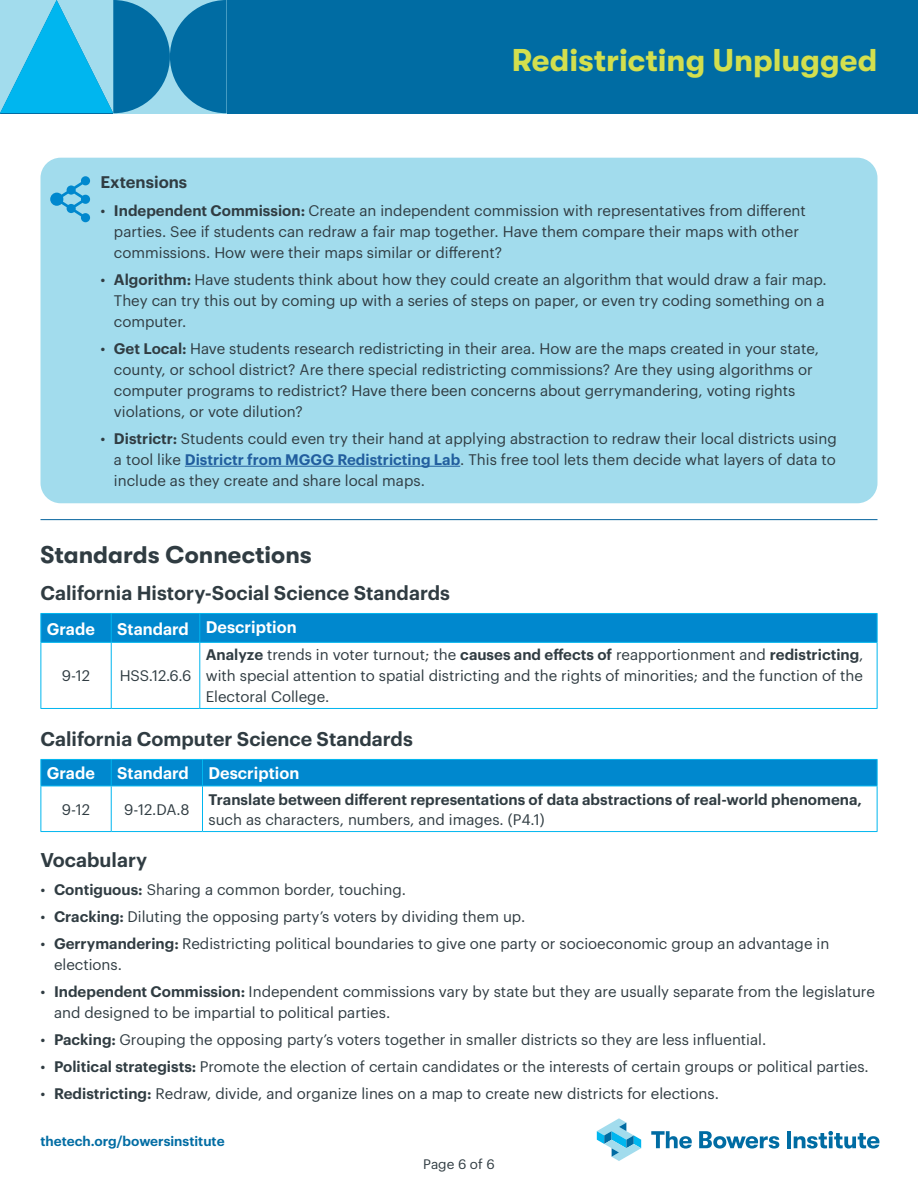
<style>
.page{position:relative;width:918px;height:1188px;background:#fff}
.page>*{position:absolute;margin:0;border:0;box-sizing:border-box;transform-origin:0 0}
.t1{font:700 31.5px "GT Walsheim";color:#d3df4e}
.t2{font:700 24px "GT Walsheim";color:#303c42}
.t3{font:600 19.5px "Graphik";color:#303c42}
.t4{font:600 16.5px "Graphik";color:#fff}
.t5{font:600 16.5px "Graphik";color:#303c42}
.t6{font:15px/21px "Graphik";color:#303c42}
.t7{font:600 15px "Graphik";color:#303c42}
.t8{font:600 13.5px "Graphik";color:#006ca3}
.t9{font:13.5px "Graphik";color:#303c42}
.s1{font-weight:600}
.s2{font-weight:600;color:#215e9e}
</style>
<div class="page">
<div style="left:0;top:0;width:918px;height:113px;background:#006ca3"></div>
<svg style="left:0;top:0;width:227px;height:113px"></svg>
<div style="left:40px;top:158px;width:838px;height:345px;background:#a2dced;border-radius:20px"></div>
<hr style="left:185px;top:466px;width:275px;height:1px;background:#215e9e">
<svg style="left:50px;top:176px;width:40px;height:46px"></svg>
<hr style="left:40px;top:519px;width:838px;height:1px;background:#03629d">
<hr style="left:40px;top:642px;width:71px;height:1px;background:#00b6ef">
<hr style="left:40px;top:643px;width:1px;height:65px;background:#00b6ef">
<hr style="left:40px;top:708px;width:71px;height:1px;background:#00b6ef">
<hr style="left:111px;top:642px;width:89px;height:1px;background:#00b6ef">
<hr style="left:111px;top:643px;width:1px;height:65px;background:#00b6ef">
<hr style="left:111px;top:708px;width:89px;height:1px;background:#00b6ef">
<hr style="left:200px;top:642px;width:677px;height:1px;background:#00b6ef">
<hr style="left:199px;top:643px;width:1px;height:65px;background:#00b6ef">
<hr style="left:877px;top:643px;width:1px;height:65px;background:#00b6ef">
<hr style="left:200px;top:708px;width:677px;height:1px;background:#00b6ef">
<div style="left:40px;top:613px;width:838px;height:29px;background:#0088ce"></div>
<hr style="left:40px;top:786px;width:71px;height:1px;background:#00b6ef">
<hr style="left:40px;top:786px;width:1px;height:45px;background:#00b6ef">
<hr style="left:40px;top:831px;width:71px;height:1px;background:#00b6ef">
<hr style="left:111px;top:786px;width:92px;height:1px;background:#00b6ef">
<hr style="left:111px;top:786px;width:1px;height:45px;background:#00b6ef">
<hr style="left:111px;top:831px;width:92px;height:1px;background:#00b6ef">
<hr style="left:202px;top:786px;width:676px;height:1px;background:#00b6ef">
<hr style="left:202px;top:786px;width:1px;height:45px;background:#00b6ef">
<hr style="left:877px;top:786px;width:1px;height:45px;background:#00b6ef">
<hr style="left:202px;top:831px;width:676px;height:1px;background:#00b6ef">
<svg style="left:40px;top:759px;width:838px;height:27px;background:#008bd0"></svg>
<svg style="left:597px;top:1118px;width:44px;height:43px"></svg>
<svg style="left:651px;top:1131px;width:41px;height:18px"></svg>
<svg style="left:699px;top:1131px;width:80px;height:18px"></svg>
<hr style="left:787px;top:1131px;width:4px;height:17px;background:#006ca3">
<svg style="left:794px;top:1131px;width:85px;height:18px"></svg>
<h1 class="t1" style="left:512px;top:43px;width:367px">Redistricting Unplugged</h1>
<p class="t5" style="left:100px;top:169px;width:88px">Extensions</p>
<p class="t6" style="left:114px;top:199px;width:693px;text-indent:-14px">• <span class="s1">Independent Commission:</span> Create an independent commission with representatives from different parties. See if students can redraw a fair map together. Have them compare their maps with other commissions. How were their maps similar or different?</p>
<p class="t6" style="left:114px;top:268px;width:714px;text-indent:-14px">• <span class="s1">Algorithm:</span> Have students think about how they could create an algorithm that would draw a fair map.<br>They can try this out by coming up with a series of steps on paper, or even try coding something on a computer.</p>
<p class="t6" style="left:114px;top:337px;width:707px;text-indent:-14px">• <span class="s1">Get Local:</span> Have students research redistricting in their area. How are the maps created in your state, county, or school district? Are there special redistricting commissions? Are they using algorithms or computer programs to redistrict? Have there been concerns about gerrymandering, voting rights violations, or vote dilution?</p>
<p class="t6" style="left:114px;top:427px;width:724px;text-align:justify;text-indent:-14px">• <span class="s1">Districtr:</span> Students could even try their hand at applying abstraction to redraw their local districts using a tool like <span class="s2">Districtr from MGGG Redistricting Lab</span>. This free tool lets them decide what layers of data to include as they create and share local maps.</p>
<h2 class="t2" style="left:40px;top:541px;width:273px">Standards Connections</h2>
<h3 class="t3" style="left:40px;top:578px;width:411px">California History-Social Science Standards</h3>
<p class="t4" style="left:47px;top:616px;width:49px">Grade</p>
<p class="t4" style="left:117px;top:614px;width:181px">Standard Description</p>
<p class="t6" style="left:62px;top:664px;width:30px">9-12</p>
<p class="t6" style="left:120px;top:664px;width:73px">HSS.12.6.6</p>
<p class="t6" style="left:206px;top:643px;width:659px;text-align:justify"><span class="s1">Analyze</span> trends in voter turnout; the <span class="s1">causes and effects of</span> reapportionment and <span class="s1">redistricting</span>, with special attention to spatial districting and the rights of minorities; and the function of the Electoral College.</p>
<h3 class="t3" style="left:40px;top:724px;width:374px">California Computer Science Standards</h3>
<p class="t4" style="left:47px;top:761px;width:49px">Grade</p>
<p class="t4" style="left:117px;top:760px;width:184px">Standard Description</p>
<p class="t6" style="left:62px;top:798px;width:30px">9-12</p>
<p class="t6" style="left:124px;top:798px;width:67px">9-12.DA.8</p>
<p class="t7" style="left:208px;top:788px;width:655px">Translate between different representations of data abstractions of real-world phenomena,</p>
<p class="t6" style="left:208px;top:807px;width:338px">such as characters, numbers, and images. (P4.1)</p>
<h3 class="t3" style="left:40px;top:845px;width:108px">Vocabulary</h3>
<p class="t6" style="left:40px;top:877px;width:367px">• <span class="s1">Contiguous:</span> Sharing a common border, touching.</p>
<p class="t6" style="left:40px;top:904px;width:486px">• <span class="s1">Cracking:</span> Diluting the opposing party’s voters by dividing them up.</p>
<p class="t6" style="left:54px;top:931px;width:777px;text-indent:-14px">• <span class="s1">Gerrymandering:</span> Redistricting political boundaries to give one party or socioeconomic group an advantage in elections.</p>
<p class="t6" style="left:54px;top:979px;width:822px;text-indent:-14px">• <span class="s1">Independent Commission:</span> Independent commissions vary by state but they are usually separate from the legislature and designed to be impartial to political parties.</p>
<p class="t6" style="left:40px;top:1027px;width:727px">• <span class="s1">Packing:</span> Grouping the opposing party’s voters together in smaller districts so they are less influential.</p>
<p class="t6" style="left:40px;top:1054px;width:830px">• <span class="s1">Political strategists:</span> Promote the election of certain candidates or the interests of certain groups or political parties.</p>
<p class="t6" style="left:40px;top:1081px;width:680px">• <span class="s1">Redistricting:</span> Redraw, divide, and organize lines on a map to create new districts for elections.</p>
<p class="t8" style="left:40px;top:1131px;width:186px">thetech.org/bowersinstitute</p>
<p class="t9" style="left:423px;top:1154px;width:73px">Page 6 of 6</p>
</div>
